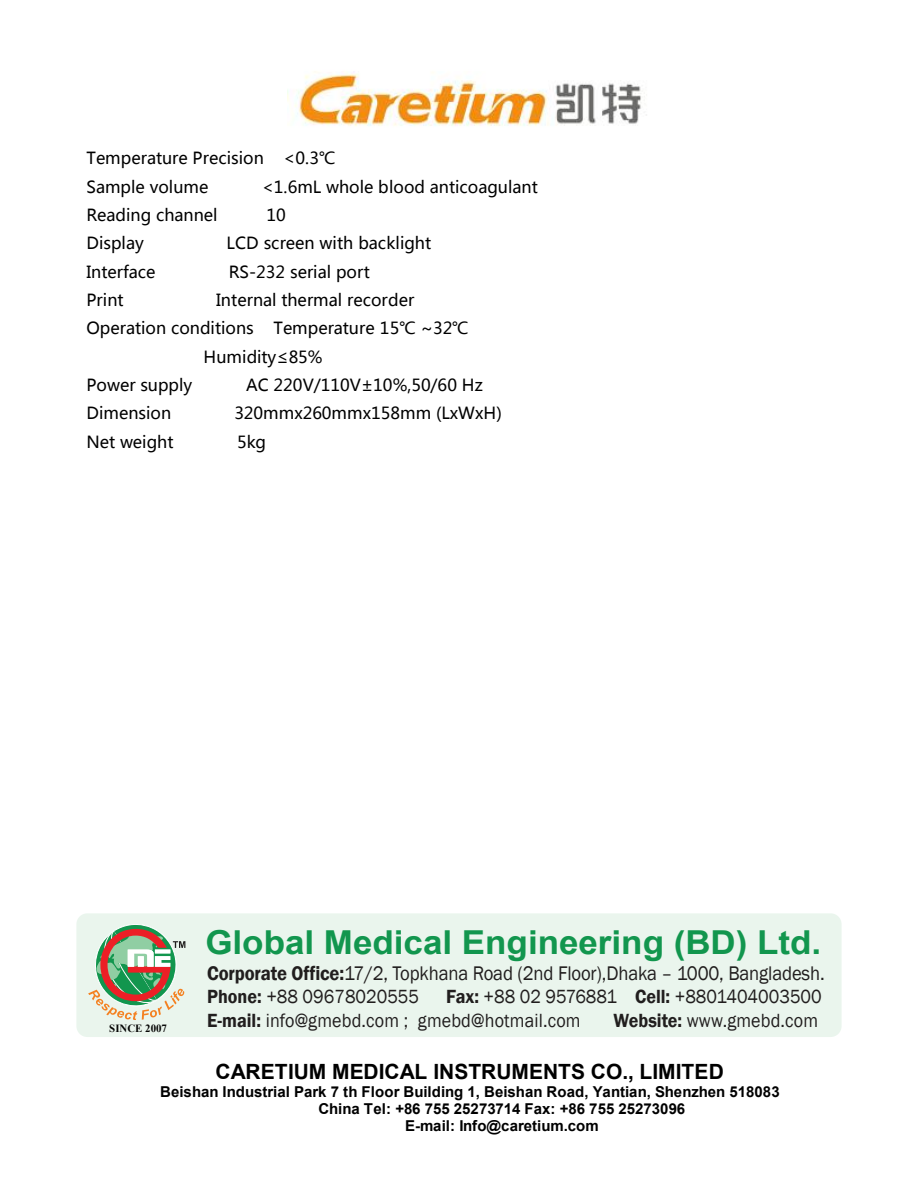
<style>
.page{position:relative;width:918px;height:1188px;background:#fff}
.page>*{position:absolute;margin:0;border:0;box-sizing:border-box;transform-origin:0 0}
.t1{font:700 33px "Arial";color:#12964e;scale:1.06 1}
.t2{font:700 21px "Arial";letter-spacing:.005em;color:#000}
.t3{font:20.25px "Franklin Gothic";letter-spacing:-.01em;color:#211e1e;scale:.92 1}
.t4{font:19.65px "Franklin Gothic";color:#211e1e;scale:.92 1}
.t5{font:16.5px/28.5px "Microsoft Ya Hei";color:#000}
.t6{font:700 15px "Arial";letter-spacing:.005em;color:#000}
.t7{font:700 11.1px "Times New Roman";color:#050504}
.s1{font-weight:600}
</style>
<div class="page">
<img style="left:287px;top:71px;width:360px;height:55px">
<div style="left:76px;top:913px;width:766px;height:124px;background:#eaf5ed;border-radius:11px"></div>
<svg style="left:88px;top:924px;width:97px;height:96px"></svg>
<p class="t5" style="left:86px;top:144px;width:251px">Temperature Precision &lt;0.3℃<br>Sample volume</p>
<p class="t5" style="left:262px;top:172px;width:278px">&lt;1.6mL whole blood anticoagulant</p>
<p class="t5" style="left:86px;top:200px;width:133px">Reading channel</p>
<p class="t5" style="left:266px;top:200px;width:21px">10</p>
<p class="t5" style="left:86px;top:229px;width:59px">Display</p>
<p class="t5" style="left:227px;top:229px;width:206px">LCD screen with backlight</p>
<p class="t5" style="left:86px;top:257px;width:71px">Interface</p>
<p class="t5" style="left:229px;top:257px;width:143px">RS-232 serial port</p>
<p class="t5" style="left:86px;top:285px;width:39px">Print</p>
<p class="t5" style="left:216px;top:285px;width:200px">Internal thermal recorder</p>
<p class="t5" style="left:86px;top:314px;width:384px">Operation conditions Temperature 15℃ ~32℃</p>
<p class="t5" style="left:204px;top:342px;width:121px">Humidity≤85%</p>
<p class="t5" style="left:86px;top:370px;width:107px">Power supply</p>
<p class="t5" style="left:246px;top:370px;width:238px">AC 220V/110V±10%,50/60 Hz</p>
<p class="t5" style="left:86px;top:398px;width:86px">Dimension</p>
<p class="t5" style="left:234px;top:398px;width:269px">320mmx260mmx158mm (LxWxH)</p>
<p class="t5" style="left:86px;top:427px;width:89px">Net weight</p>
<p class="t5" style="left:237px;top:427px;width:31px">5kg</p>
<h1 class="t1" style="left:205px;top:919px;width:583px">Global Medical Engineering (BD) Ltd.</h1>
<p class="t3" style="left:207px;top:960px;width:673px"><span class="s1">Corporate Office:</span>17/2, Topkhana Road (2nd Floor),Dhaka – 1000, Bangladesh.</p>
<p class="t4" style="left:207px;top:985px;width:232px"><span class="s1">Phone:</span> +88 09678020555</p>
<p class="t4" style="left:446px;top:985px;width:410px"><span class="s1">Fax:</span> +88 02 9576881 <span class="s1">Cell:</span> +8801404003500</p>
<p class="t7" style="left:109px;top:1020px;width:59px">SINCE 2007</p>
<p class="t4" style="left:207px;top:1008px;width:407px"><span class="s1">E-mail:</span> info@gmebd.com ; gmebd@hotmail.com</p>
<p class="t4" style="left:614px;top:1008px;width:224px"><span class="s1">Website:</span> www.gmebd.com</p>
<p class="t2" style="left:215px;top:1057px;width:510px">CARETIUM MEDICAL INSTRUMENTS CO., LIMITED</p>
<p class="t6" style="left:160px;top:1081px;width:621px">Beishan Industrial Park 7 th Floor Building 1, Beishan Road, Yantian, Shenzhen 518083</p>
<p class="t6" style="left:318px;top:1098px;width:368px">China Tel: +86 755 25273714 Fax: +86 755 25273096</p>
<p class="t6" style="left:405px;top:1115px;width:195px">E-mail: Info@caretium.com</p>
</div>
